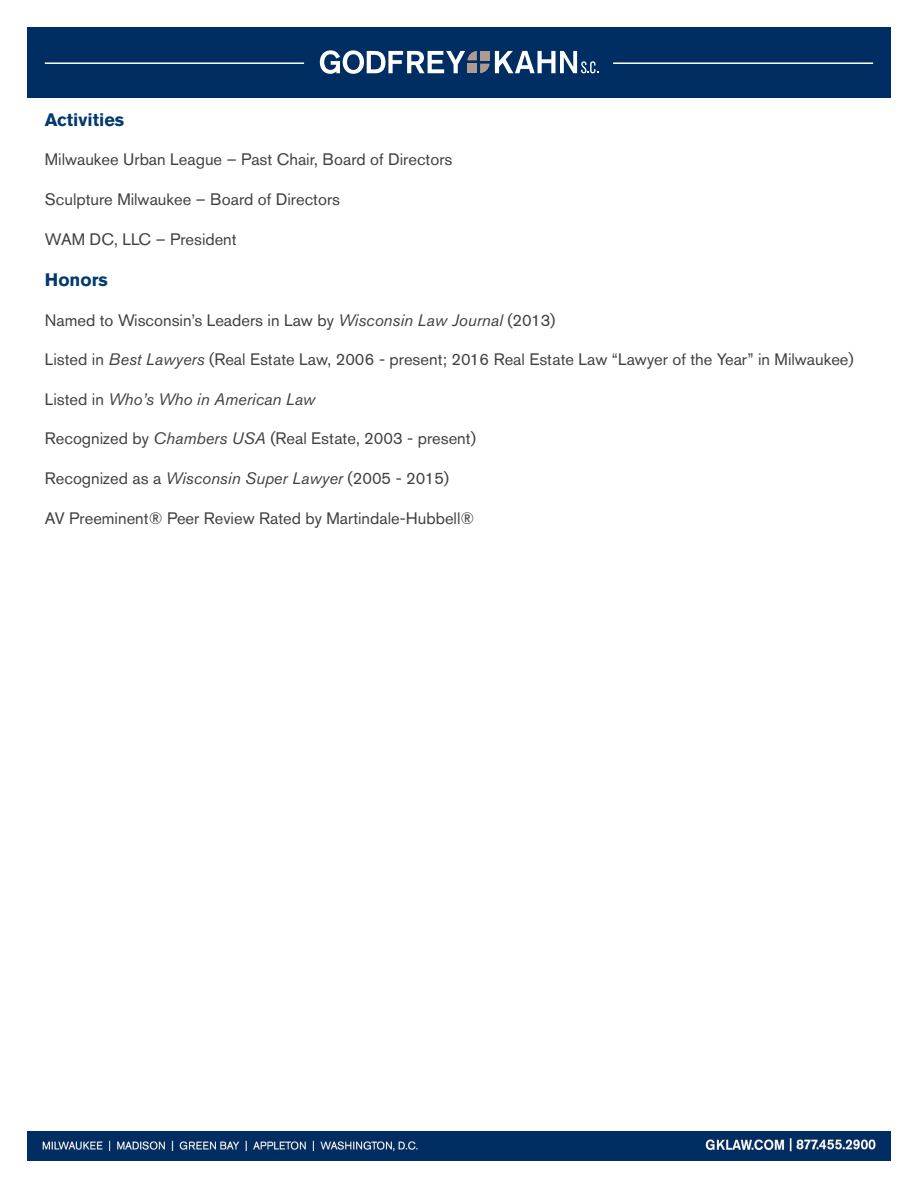
<style>
.page{position:relative;width:918px;height:1188px;background:#fff}
.page>*{position:absolute;margin:0;border:0;box-sizing:border-box;transform-origin:0 0}
.t1{font:700 18px "Akzidenz Grotesk Std";color:#033a6d}
.t2{font:16.5px "Akzidenz Grotesk Std";color:#414042}
.t3{font:italic 16.5px "Akzidenz Grotesk Std";color:#414042}
.s1{font-style:italic}
.s2{font-style:normal}
</style>
<div class="page">
<div style="left:27px;top:27px;width:864px;height:70px;background:#002d62"></div>
<svg style="left:320px;top:50px;width:278px;height:24px"></svg>
<hr style="left:45px;top:62px;width:259px;height:2px;background:#fff">
<hr style="left:613px;top:62px;width:260px;height:2px;background:#fff">
<img style="left:27px;top:1132px;width:864px;height:29px">
<p class="t1" style="left:45px;top:109px;width:81px">Activities</p>
<p class="t2" style="left:45px;top:150px;width:409px">Milwaukee Urban League – Past Chair, Board of Directors</p>
<p class="t2" style="left:45px;top:189px;width:297px">Sculpture Milwaukee – Board of Directors</p>
<p class="t2" style="left:45px;top:229px;width:193px">WAM DC, LLC – President</p>
<p class="t1" style="left:45px;top:269px;width:65px">Honors</p>
<p class="t2" style="left:45px;top:310px;width:512px">Named to Wisconsin’s Leaders in Law by <span class="s1">Wisconsin Law Journal</span> (2013)</p>
<p class="t2" style="left:45px;top:350px;width:810px">Listed in <span class="s1">Best Lawyers</span> (Real Estate Law, 2006 - present; 2016 Real Estate Law “Lawyer of the Year” in Milwaukee)</p>
<p class="t3" style="left:45px;top:389px;width:272px"><span class="s2">Listed in</span> Who’s Who in American Law</p>
<p class="t2" style="left:45px;top:429px;width:433px">Recognized by <span class="s1">Chambers USA</span> (Real Estate, 2003 - present)</p>
<p class="t2" style="left:45px;top:468px;width:406px">Recognized as a <span class="s1">Wisconsin Super Lawyer</span> (2005 - 2015)</p>
<p class="t2" style="left:45px;top:508px;width:431px">AV Preeminent® Peer Review Rated by Martindale-Hubbell®</p>
</div>
